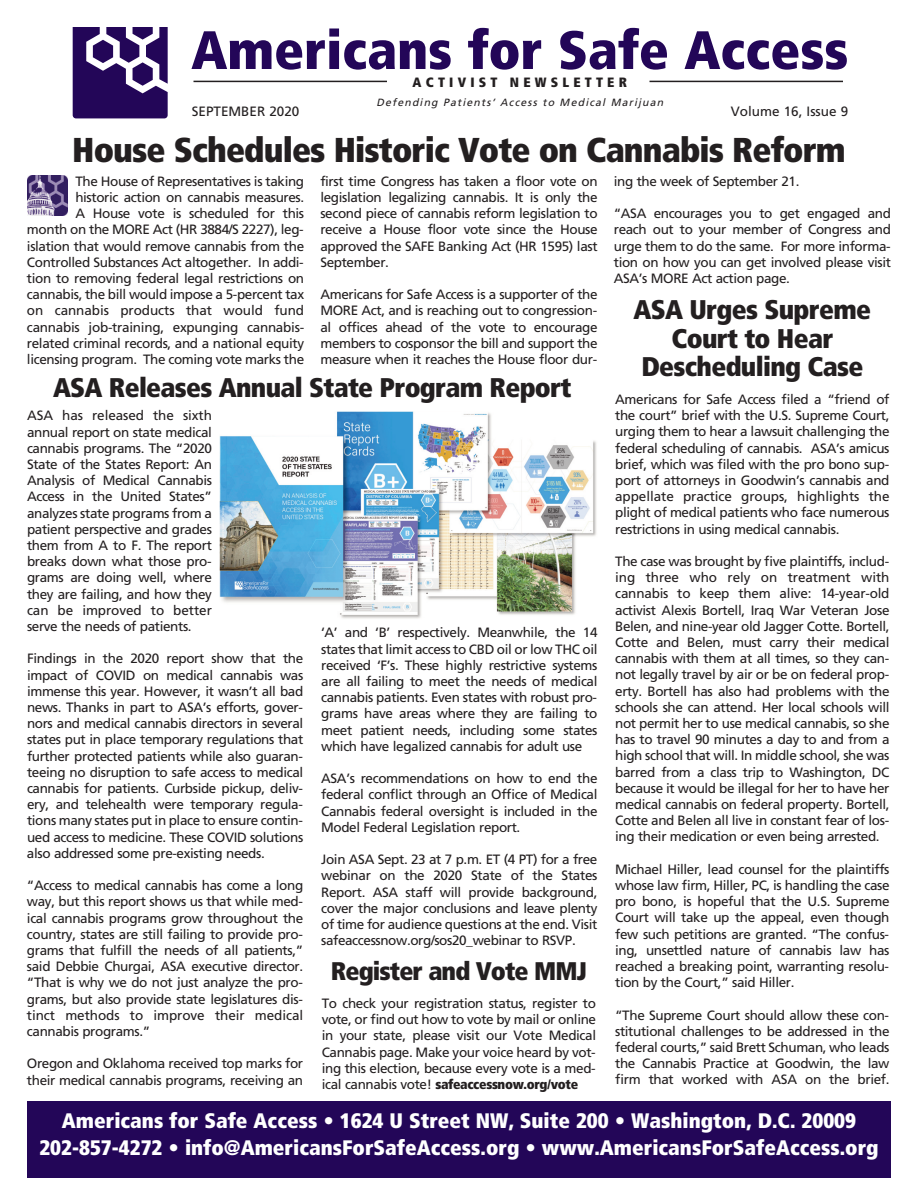
<style>
.page{position:relative;width:918px;height:1188px;background:#fff}
.page>*{position:absolute;margin:0;border:0;box-sizing:border-box;transform-origin:0 0}
.t1{font:900 condensed 54px "Frutiger LT Pro";color:#230658}
.t2{font:900 condensed 34.5px "Frutiger LT Pro";letter-spacing:-.025em;color:#231f20}
.t3{font:900 condensed 27px/28.5px "Frutiger LT Pro";letter-spacing:-.025em;color:#231f20;text-align:center}
.t4{font:900 condensed 25.5px "Frutiger LT Pro";letter-spacing:-.035em;color:#231f20}
.t5{font:900 condensed 21px/27px "Frutiger LT Pro";color:#fff;text-align:center}
.t6{font:13.5px/16.2px "Frutiger LT Pro";letter-spacing:-.03em;color:#231f20;text-align:justify}
.t7{font:13.5px "Frutiger LT Pro";color:#231f20}
.t8{font:900 condensed 13.5px "Frutiger LT Pro";letter-spacing:.31em;color:#231f20}
.t9{font:italic 10.5px "Frutiger LT Pro";color:#231f20}
.s1{font-weight:900;font-stretch:condensed}
</style>
<div class="page">
<hr style="left:650px;top:81px;width:193px;height:1px;background:#231f20">
<hr style="left:194px;top:81px;width:193px;height:1px;background:#231f20">
<svg style="left:72px;top:27px;width:94px;height:92px"></svg>
<svg style="left:73px;top:27px;width:95px;height:91px"></svg>
<img style="left:27px;top:175px;width:41px;height:41px">
<div style="left:27px;top:1101px;width:864px;height:76px;background:#230658"></div>
<img style="left:219px;top:412px;width:378px;height:207px">
<h1 class="t1" style="left:191px;top:28px;width:659px">Americans for Safe Access</h1>
<p class="t8" style="left:413px;top:77px;width:216px">ACTIVIST NEWSLETTER</p>
<p class="t9" style="left:376px;top:98px;width:290px">Defending Patients’ Access to Medical Marijuan</p>
<p class="t7" style="left:192px;top:106px;width:109px">SEPTEMBER 2020</p>
<p class="t7" style="left:731px;top:106px;width:119px">Volume 16, Issue 9</p>
<h2 class="t2" style="left:72px;top:137px;width:775px">House Schedules Historic Vote on Cannabis Reform</h2>
<p class="t6" style="left:27px;top:174px;width:279px;text-align:right">The House of Representatives is taking<br>historic action on cannabis measures.<br>A House vote is scheduled for this<br>month on the MORE Act (HR 3884/S 2227), leg&shy;islation that would remove cannabis from the Controlled Substances Act altogether. In addi&shy;tion to removing federal legal restrictions on cannabis, the bill would impose a 5-percent tax on cannabis products that would fund cannabis job-training, expunging cannabis&shy;related criminal records, and a national equity licensing program. The coming vote marks the</p>
<p class="t6" style="left:320px;top:174px;width:279px">first time Congress has taken a floor vote on legislation legalizing cannabis. It is only the second piece of cannabis reform legislation to receive a House floor vote since the House approved the SAFE Banking Act (HR 1595) last September.</p>
<p class="t6" style="left:614px;top:174px;width:187px">ing the week of September 21.</p>
<p class="t6" style="left:614px;top:206px;width:279px">“ASA encourages you to get engaged and reach out to your member of Congress and urge them to do the same. For more informa&shy;tion on how you can get involved please visit ASA’s MORE Act action page.</p>
<p class="t6" style="left:320px;top:287px;width:279px">Americans for Safe Access is a supporter of the MORE Act, and is reaching out to congression&shy;al offices ahead of the vote to encourage members to cosponsor the bill and support the measure when it reaches the House floor dur-</p>
<h3 class="t3" style="left:634px;top:298px;width:239px">ASA Urges Supreme<br>Court to Hear<br>Descheduling Case</h3>
<p class="t6" style="left:615px;top:392px;width:276px">Americans for Safe Access filed a “friend of the court” brief with the U.S. Supreme Court, urging them to hear a lawsuit challenging the federal scheduling of cannabis. ASA’s amicus brief, which was filed with the pro bono sup&shy;port of attorneys in Goodwin’s cannabis and appellate practice groups, highlights the plight of medical patients who face numerous restrictions in using medical cannabis.</p>
<p class="t6" style="left:615px;top:554px;width:276px">The case was brought by five plaintiffs, includ&shy;ing three who rely on treatment with cannabis to keep them alive: 14-year-old activist Alexis Bortell, Iraq War Veteran Jose Belen, and nine-year old Jagger Cotte. Bortell, Cotte and Belen, must carry their medical cannabis with them at all times, so they can&shy;not legally travel by air or be on federal prop&shy;erty. Bortell has also had problems with the schools she can attend. Her local schools will not permit her to use medical cannabis, so she has to travel 90 minutes a day to and from a high school that will. In middle school, she was barred from a class trip to Washington, DC because it would be illegal for her to have her medical cannabis on federal property. Bortell, Cotte and Belen all live in constant fear of los&shy;ing their medication or even being arrested.</p>
<p class="t6" style="left:615px;top:862px;width:276px">Michael Hiller, lead counsel for the plaintiffs whose law firm, Hiller, PC, is handling the case pro bono, is hopeful that the U.S. Supreme Court will take up the appeal, even though few such petitions are granted. “The confus&shy;ing, unsettled nature of cannabis law has reached a breaking point, warranting resolu&shy;tion by the Court,” said Hiller.</p>
<p class="t6" style="left:615px;top:1008px;width:276px">“The Supreme Court should allow these con&shy;stitutional challenges to be addressed in the federal courts,” said Brett Schuman, who leads the Cannabis Practice at Goodwin, the law firm that worked with ASA on the brief.</p>
<h3 class="t5" style="left:39px;top:1109px;width:841px">Americans for Safe Access • 1624 U Street NW, Suite 200 • Washington, D.C. 20009<br>202-857-4272 • info@AmericansForSafeAccess.org • www.AmericansForSafeAccess.org</h3>
<h3 class="t3" style="left:53px;top:375px;width:520px">ASA Releases Annual State Program Report</h3>
<p class="t6" style="left:27px;top:409px;width:186px">ASA has released the sixth annual report on state medical cannabis programs. The “2020<br>State of the States Report: An Analysis of Medical Cannabis Access in the United States” analyzes state programs from a patient perspective and grades them from A to F. The report breaks down what those pro&shy;grams are doing well, where they are failing, and how they can be improved to better serve the needs of patients.</p>
<p class="t6" style="left:27px;top:652px;width:278px">Findings in the 2020 report show that the impact of COVID on medical cannabis was immense this year. However, it wasn’t all bad news. Thanks in part to ASA’s efforts, gover&shy;nors and medical cannabis directors in several states put in place temporary regulations that further protected patients while also guaran&shy;teeing no disruption to safe access to medical cannabis for patients. Curbside pickup, deliv&shy;ery, and telehealth were temporary regula&shy;tions many states put in place to ensure contin&shy;ued access to medicine. These COVID solutions also addressed some pre-existing needs.</p>
<p class="t6" style="left:27px;top:878px;width:278px">“Access to medical cannabis has come a long way, but this report shows us that while med&shy;ical cannabis programs grow throughout the country, states are still failing to provide pro&shy;grams that fulfill the needs of all patients,” said Debbie Churgai, ASA executive director. “That is why we do not just analyze the pro&shy;grams, but also provide state legislatures dis&shy;tinct methods to improve their medical cannabis programs.”</p>
<p class="t6" style="left:27px;top:1057px;width:278px">Oregon and Oklahoma received top marks for their medical cannabis programs, receiving an</p>
<p class="t6" style="left:321px;top:626px;width:278px">‘A’ and ‘B’ respectively. Meanwhile, the 14 states that limit access to CBD oil or low THC oil received ‘F’s. These highly restrictive systems are all failing to meet the needs of medical cannabis patients. Even states with robust pro&shy;grams have areas where they are failing to meet patient needs, including some states which have legalized cannabis for adult use</p>
<p class="t6" style="left:321px;top:771px;width:278px">ASA’s recommendations on how to end the federal conflict through an Office of Medical Cannabis federal oversight is included in the Model Federal Legislation report.</p>
<p class="t6" style="left:321px;top:852px;width:278px">Join ASA Sept. 23 at 7 p.m. ET (4 PT) for a free webinar on the 2020 State of the States Report. ASA staff will provide background, cover the major conclusions and leave plenty of time for audience questions at the end. Visit safeaccessnow.org/sos20_webinar to RSVP.</p>
<h3 class="t4" style="left:331px;top:961px;width:258px">Register and Vote MMJ</h3>
<p class="t6" style="left:322px;top:996px;width:276px">To check your registration status, register to vote, or find out how to vote by mail or online in your state, please visit our Vote Medical Cannabis page. Make your voice heard by vot&shy;ing this election, because every vote is a med&shy;ical cannabis vote! <span class="s1">safeaccessnow.org/vote</span></p>
</div>
